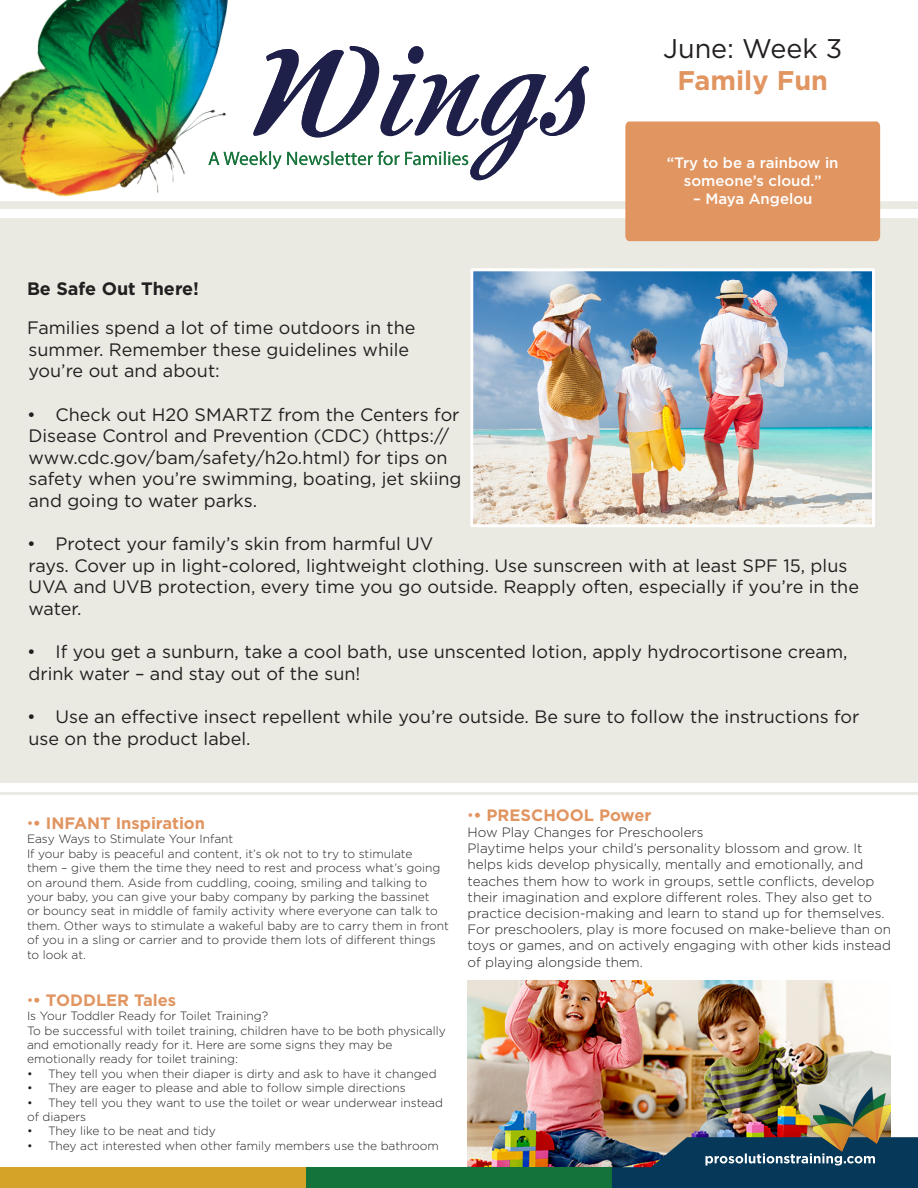
<style>
.page{position:relative;width:918px;height:1188px;background:#fff}
.page>*{position:absolute;margin:0;border:0;box-sizing:border-box;transform-origin:0 0}
.t1{font:27px "Gotham";color:#231f20}
.t2{font:700 27px "Gotham";color:#e19561}
.t3{font:18px/21.6px "Gotham";color:#231f20}
.t4{font:700 18px "Gotham";color:#231f20}
.t5{font:700 16.5px "Gotham";color:#e19561}
.t6{font:500 15px/18px "Gotham";color:#fff;text-align:center}
.t7{font:300 13.5px/16.2px "Gotham";color:#231f20}
.t8{font:300 12px/14.4px "Gotham";color:#231f20}
.s1{font-family:"Helvetica";font-weight:400}
</style>
<div class="page">
<div style="left:0;top:201px;width:918px;height:8px;background:#eaeae2"></div>
<div style="left:0;top:218px;width:918px;height:565px;background:#eaeae2"></div>
<hr style="left:0;top:792px;width:918px;height:3px;background:#e3e3d9">
<svg style="left:244px;top:155px;width:8px;height:11px"></svg>
<svg style="left:252px;top:46px;width:337px;height:134px"></svg>
<img style="left:0;top:0;width:244px;height:197px">
<img style="left:468px;top:981px;width:423px;height:186px">
<div style="left:306px;top:1167px;width:306px;height:21px;background:#14733b"></div>
<div style="left:0;top:1167px;width:306px;height:21px;background:#d6a329"></div>
<svg style="left:612px;top:1137px;width:306px;height:51px;background:#1e4762"></svg>
<img style="left:813px;top:1085px;width:78px;height:69px">
<img style="left:474px;top:272px;width:397px;height:251px">
<div style="left:470px;top:268px;width:405px;height:259px;border:3px solid #fff"></div>
<div style="left:625px;top:121px;width:255px;height:120px;background:#e19561"></div>
<p class="t1" style="left:663px;top:33px;width:181px">June: Week 3</p>
<p class="t2" style="left:677px;top:65px;width:152px">Family Fun</p>
<p class="t6" style="left:667px;top:153px;width:173px">“Try to be a rainbow in someone’s cloud.”</p>
<p class="t6" style="left:693px;top:189px;width:121px">– Maya Angelou</p>
<p class="t4" style="left:27px;top:278px;width:174px">Be Safe Out There!</p>
<p class="t3" style="left:27px;top:317px;width:390px">Families spend a lot of time outdoors in the summer. Remember these guidelines while you’re out and about:</p>
<p class="t3" style="left:27px;top:403px;width:436px">• Check out H20 SMARTZ from the Centers for Disease Control and Prevention (CDC) (https:// www.cdc.gov/bam/safety/h2o.html) for tips on safety when you’re swimming, boating, jet skiing and going to water parks.</p>
<p class="t3" style="left:27px;top:533px;width:834px">• Protect your family’s skin from harmful UV<br>rays. Cover up in light-colored, lightweight clothing. Use sunscreen with at least SPF 15, plus UVA and UVB protection, every time you go outside. Reapply often, especially if you’re in the water.</p>
<p class="t3" style="left:27px;top:641px;width:822px">• If you get a sunburn, take a cool bath, use unscented lotion, apply hydrocortisone cream, drink water – and stay out of the sun!</p>
<p class="t3" style="left:27px;top:706px;width:834px">• Use an effective insect repellent while you’re outside. Be sure to follow the instructions for use on the product label.</p>
<p class="t5" style="left:27px;top:814px;width:180px"><span class="s1">•</span>• INFANT Inspiration</p>
<p class="t8" style="left:27px;top:832px;width:208px">Easy Ways to Stimulate Your Infant</p>
<p class="t8" style="left:27px;top:846px;width:424px">If your baby is peaceful and content, it’s ok not to try to stimulate<br>them – give them the time they need to rest and process what’s going on around them. Aside from cuddling, cooing, smiling and talking to your baby, you can give your baby company by parking the bassinet<br>or bouncy seat in middle of family activity where everyone can talk to them. Other ways to stimulate a wakeful baby are to carry them in front of you in a sling or carrier and to provide them lots of different things to look at.</p>
<p class="t5" style="left:27px;top:991px;width:151px"><span class="s1">•</span>• TODDLER Tales</p>
<p class="t8" style="left:27px;top:1009px;width:243px">Is Your Toddler Ready for Toilet Training?</p>
<p class="t8" style="left:27px;top:1023px;width:420px">To be successful with toilet training, children have to be both physically and emotionally ready for it. Here are some signs they may be emotionally ready for toilet training:</p>
<p class="t8" style="left:27px;top:1066px;width:411px">• They tell you when their diaper is dirty and ask to have it changed</p>
<p class="t8" style="left:27px;top:1081px;width:380px">• They are eager to please and able to follow simple directions</p>
<p class="t8" style="left:27px;top:1095px;width:418px">• They tell you they want to use the toilet or wear underwear instead of diapers</p>
<p class="t8" style="left:27px;top:1124px;width:190px">• They like to be neat and tidy</p>
<p class="t8" style="left:27px;top:1138px;width:413px">• They act interested when other family members use the bathroom</p>
<p class="t5" style="left:468px;top:805px;width:185px"><span class="s1">•</span>• PRESCHOOL Power</p>
<p class="t7" style="left:468px;top:824px;width:238px">How Play Changes for Preschoolers</p>
<p class="t7" style="left:468px;top:840px;width:425px">Playtime helps your child’s personality blossom and grow. It helps kids develop physically, mentally and emotionally, and teaches them how to work in groups, settle conflicts, develop their imagination and explore different roles. They also get to practice decision-making and learn to stand up for themselves.<br>For preschoolers, play is more focused on make-believe than on toys or games, and on actively engaging with other kids instead of playing alongside them.</p>
</div>
